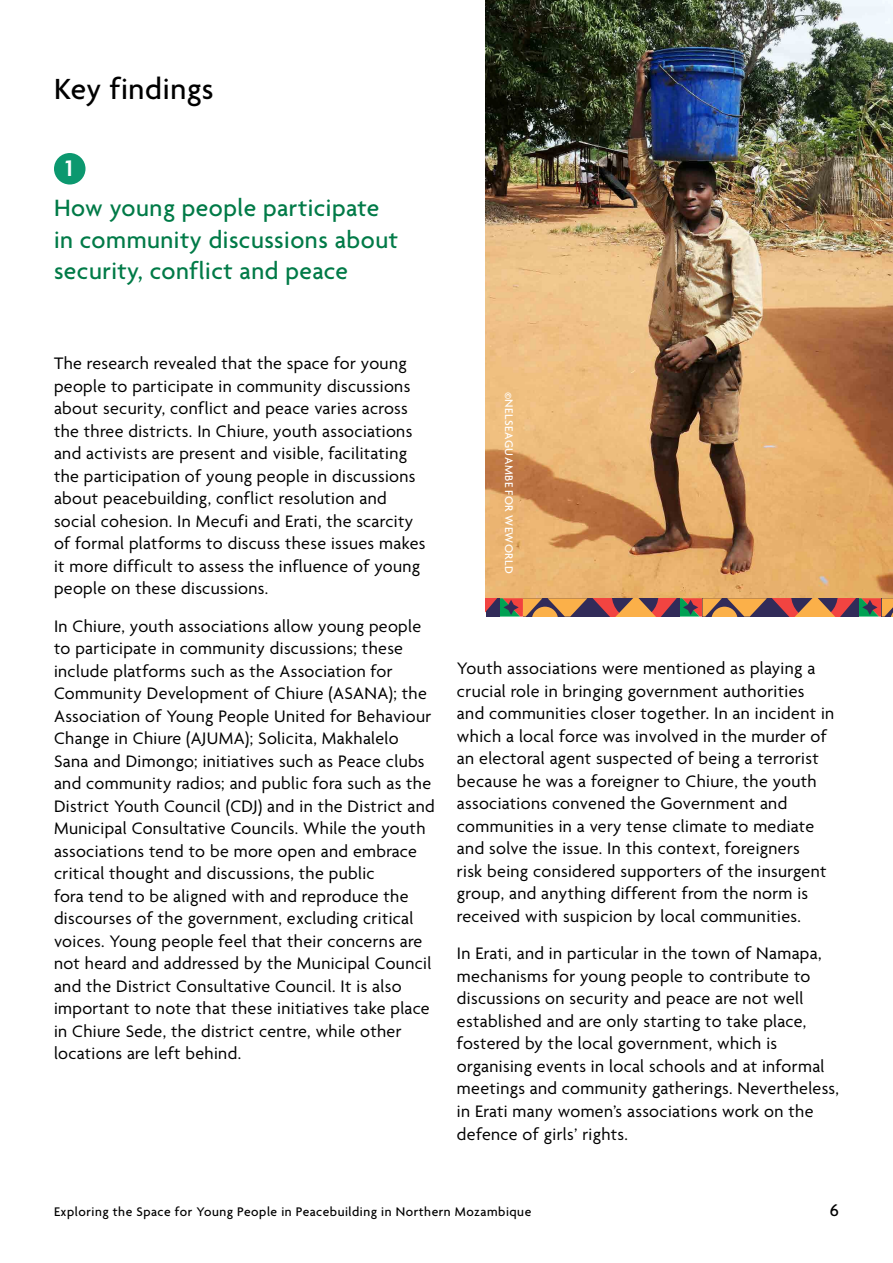
<style>
.page{position:relative;width:893px;height:1263px;background:#fff}
.page>*{position:absolute;margin:0;border:0;box-sizing:border-box;transform-origin:0 0}
.t1{font:500 31.5px "Agenda";letter-spacing:.02em;color:#000}
.t2{font:500 25.5px/31.5px "Agenda";letter-spacing:.02em;color:#007a47}
.t3{font:600 24.3px "Agenda";color:#fff}
.t4{font:18px/22.5px "Agenda";letter-spacing:.02em;color:#000}
.t5{font:500 18px "Agenda";color:#000}
.t6{font:500 13.5px "Agenda";letter-spacing:.04em;color:#000}
.t7{font:500 12px "Agenda";letter-spacing:.04em;color:#fff}
</style>
<div class="page">
<div style="left:54px;top:153px;width:32px;height:32px;background:#0c986f;border-radius:50%"></div>
<img style="left:486px;top:0;width:407px;height:598px">
<svg style="left:486px;top:598px;width:407px;height:19px;background:#9d664e"></svg>
<h1 class="t1" style="left:54px;top:72px;width:161px">Key findings</h1>
<h3 class="t3" style="left:65px;top:155px;width:9px">1</h3>
<h2 class="t2" style="left:54px;top:194px;width:345px">How young people participate in community discussions about security, conflict and peace</h2>
<p class="t4" style="left:54px;top:353px;width:373px">The research revealed that the space for young people to participate in community discussions about security, conflict and peace varies across the three districts. In Chiure, youth associations and activists are present and visible, facilitating the participation of young people in discussions about peacebuilding, conflict resolution and social cohesion. In Mecufi and Erati, the scarcity of formal platforms to discuss these issues makes it more difficult to assess the influence of young people on these discussions.</p>
<p class="t4" style="left:54px;top:616px;width:382px">In Chiure, youth associations allow young people to participate in community discussions; these include platforms such as the Association for Community Development of Chiure (ASANA); the Association of Young People United for Behaviour Change in Chiure (AJUMA); Solicita, Makhalelo Sana and Dimongo; initiatives such as Peace clubs and community radios; and public fora such as the District Youth Council (CDJ) and in the District and Municipal Consultative Councils. While the youth associations tend to be more open and embrace critical thought and discussions, the public<br>fora tend to be aligned with and reproduce the discourses of the government, excluding critical voices. Young people feel that their concerns are not heard and addressed by the Municipal Council and the District Consultative Council. It is also important to note that these initiatives take place in Chiure Sede, the district centre, while other locations are left behind.</p>
<p class="t7" style="left:515px;top:392px;width:183px;rotate:90deg">©NELSEAGUAMBE FOR WEWORLD</p>
<p class="t4" style="left:457px;top:658px;width:379px">Youth associations were mentioned as playing a crucial role in bringing government authorities and communities closer together. In an incident in which a local force was involved in the murder of an electoral agent suspected of being a terrorist because he was a foreigner to Chiure, the youth associations convened the Government and communities in a very tense climate to mediate and solve the issue. In this context, foreigners<br>risk being considered supporters of the insurgent group, and anything different from the norm is received with suspicion by local communities.</p>
<p class="t4" style="left:457px;top:943px;width:383px">In Erati, and in particular in the town of Namapa, mechanisms for young people to contribute to discussions on security and peace are not well established and are only starting to take place, fostered by the local government, which is organising events in local schools and at informal meetings and community gatherings. Nevertheless, in Erati many women’s associations work on the defence of girls’ rights.</p>
<p class="t6" style="left:54px;top:1205px;width:479px">Exploring the Space for Young People in Peacebuilding in Northern Mozambique</p>
<p class="t5" style="left:830px;top:1201px;width:11px">6</p>
</div>
